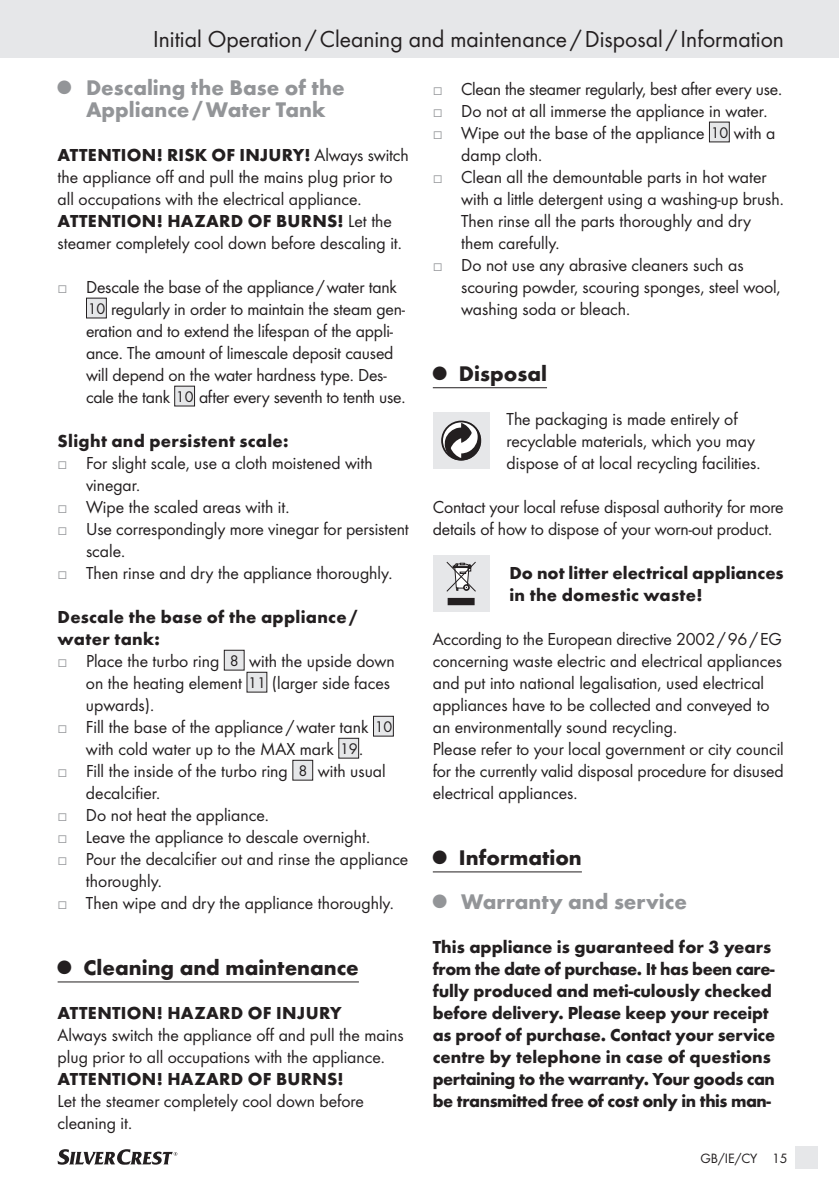
<style>
.page{position:relative;width:839px;height:1191px;background:#fff}
.page>*{position:absolute;margin:0;border:0;box-sizing:border-box;transform-origin:0 0}
.t1{font:24px "Futura Boo";color:#231f20}
.t2{font:700 22px/22px "Futura";color:#939598;text-align:center}
.t3{font:700 22px "Futura";color:#231f20}
.t4{font:18px/22px "Futura Boo";color:#231f20}
.t5{font:700 18px/22px "Futura";color:#231f20}
.t6{font:700 18px/22px "Futura";letter-spacing:.02em;color:#231f20}
.t7{font:14px "Futura Boo";color:#231f20}
.s1{font-family:"Futura Boo";font-weight:400}
.s2{font-family:"European Pi Three";color:#939598}
.s3{font-size:16px}
.s4{color:#231f20}
</style>
<div class="page">
<hr style="left:0;top:0;width:1px;height:58px;background:#e6e7e9">
<div style="left:1px;top:0;width:837px;height:58px;background:#e6e7e9"></div>
<div style="left:795px;top:1146px;width:22px;height:23px;background:#e6e7e9"></div>
<svg style="left:58px;top:1149px;width:119px;height:16px"></svg>
<hr style="left:58px;top:981px;width:301px;height:1px;background:#231f20">
<div style="left:86px;top:298px;width:20px;height:20px;background:#e6e7e9"></div>
<div style="left:86px;top:298px;width:21px;height:20px;border:1px solid #231f20"></div>
<div style="left:175px;top:386px;width:19px;height:20px;background:#e6e7e9"></div>
<div style="left:174px;top:386px;width:21px;height:20px;border:1px solid #231f20"></div>
<div style="left:224px;top:650px;width:20px;height:20px;background:#e6e7e9"></div>
<div style="left:224px;top:650px;width:20px;height:20px;border:1px solid #231f20"></div>
<div style="left:247px;top:672px;width:20px;height:20px;background:#e6e7e9"></div>
<div style="left:373px;top:716px;width:20px;height:20px;background:#e6e7e9"></div>
<div style="left:373px;top:716px;width:20px;height:20px;border:1px solid #231f20"></div>
<div style="left:338px;top:738px;width:20px;height:20px;background:#e6e7e9"></div>
<div style="left:338px;top:738px;width:21px;height:20px;border:1px solid #231f20"></div>
<div style="left:293px;top:760px;width:19px;height:20px;background:#e6e7e9"></div>
<div style="left:292px;top:760px;width:21px;height:20px;border:1px solid #231f20"></div>
<hr style="left:432px;top:387px;width:115px;height:1px;background:#231f20">
<hr style="left:432px;top:871px;width:149px;height:1px;background:#231f20">
<div style="left:709px;top:122px;width:20px;height:20px;background:#e6e7e9"></div>
<div style="left:432px;top:412px;width:57px;height:57px;background:#e6e7e9"></div>
<div style="left:441px;top:421px;width:40px;height:40px;border:2px solid #231f20;border-radius:50%"></div>
<svg style="left:443px;top:422px;width:38px;height:39px"></svg>
<div style="left:432px;top:555px;width:57px;height:57px;background:#e6e7e9"></div>
<div style="left:448px;top:598px;width:26px;height:7px;background:#231f20"></div>
<svg style="left:446px;top:561px;width:30px;height:31px"></svg>
<h1 class="t1" style="left:153px;top:25px;width:632px">Initial Operation /Cleaning and maintenance /Disposal / Information</h1>
<p class="t2" style="left:58px;top:76px;width:288px"><sup>Q</sup> Descaling the Base of the<br>Appliance/Water Tank</p>
<p class="t5" style="left:58px;top:144px;width:352px">ATTENTION! RISK OF INJURY! <span class="s1">Always switch</span></p>
<p class="t4" style="left:58px;top:166px;width:336px">the appliance off and pull the mains plug prior to all occupations with the electrical appliance.</p>
<p class="t6" style="left:58px;top:210px;width:336px">ATTENTION! HAZARD OF BURN S! <span class="s1">Let the</span></p>
<p class="t4" style="left:58px;top:232px;width:345px">steamer completely cool down before descaling it.</p>
<p class="t4" style="left:86px;top:276px;width:321px;text-indent:-28px"><span class="s2">j</span> Descale the base of the appliance/water tank <span class="s3">10</span> regularly in order to maintain the steam gen&shy;eration and to extend the lifespan of the appli&shy;ance. The amount of limescale deposit caused will depend on the water hardness type. Des&shy;cale the tank <span class="s3">10</span> after every seventh to tenth use.</p>
<p class="t6" style="left:58px;top:430px;width:232px">Slight and persistent scale:</p>
<p class="t4" style="left:58px;top:452px;width:316px"><span class="s2">j</span> For slight scale, use a cloth moistened with</p>
<p class="t4" style="left:86px;top:474px;width:56px">vinegar.</p>
<p class="t4" style="left:58px;top:496px;width:233px"><span class="s2">j</span> Wipe the scaled areas with it.</p>
<p class="t4" style="left:58px;top:518px;width:352px"><span class="s2">j</span> Use correspondingly more vinegar for persistent</p>
<p class="t4" style="left:86px;top:540px;width:41px">scale.</p>
<p class="t4" style="left:58px;top:562px;width:336px"><span class="s2">j</span> Then rinse and dry the appliance thoroughly.</p>
<p class="t6" style="left:58px;top:606px;width:301px">Descale the base of the appliance/ water tank:</p>
<p class="t4" style="left:58px;top:650px;width:338px"><span class="s2">j</span> Place the turbo ring <span class="s3">8</span> with the upside down</p>
<p class="t4" style="left:86px;top:672px;width:305px">on the heating element <span class="s3">11</span> (larger side faces</p>
<p class="t4" style="left:86px;top:694px;width:70px">upwards).</p>
<p class="t4" style="left:58px;top:716px;width:336px"><span class="s2">j</span> Fill the base of the appliance /water tank <span class="s3">10</span></p>
<p class="t4" style="left:86px;top:738px;width:278px">with cold water up to the MAX mark <span class="s3">19</span>.</p>
<p class="t4" style="left:58px;top:760px;width:329px"><span class="s2">j</span> Fill the inside of the turbo ring <span class="s3">8</span> with usual</p>
<p class="t4" style="left:86px;top:782px;width:76px">decalcifier.</p>
<p class="t4" style="left:58px;top:804px;width:213px"><span class="s2">j</span> Do not heat the appliance.</p>
<p class="t4" style="left:58px;top:826px;width:314px"><span class="s2">j</span> Leave the appliance to descale overnight.</p>
<p class="t4" style="left:58px;top:848px;width:352px"><span class="s2">j</span> Pour the decalcifier out and rinse the appliance</p>
<p class="t4" style="left:86px;top:870px;width:77px">thoroughly.</p>
<p class="t4" style="left:58px;top:892px;width:337px"><span class="s2">j</span> Then wipe and dry the appliance thoroughly.</p>
<p class="t4" style="left:432px;top:78px;width:350px"><span class="s2">j</span> Clean the steamer regularly, best after every use.</p>
<p class="t4" style="left:432px;top:100px;width:336px"><span class="s2">j</span> Do not at all immerse the appliance in water.</p>
<p class="t4" style="left:432px;top:122px;width:344px"><span class="s2">j</span> Wipe out the base of the appliance <span class="s3">10</span> with a</p>
<p class="t4" style="left:461px;top:144px;width:82px">damp cloth.</p>
<p class="t4" style="left:432px;top:166px;width:335px"><span class="s2">j</span> Clean all the demountable parts in hot water</p>
<p class="t4" style="left:461px;top:188px;width:324px">with a little detergent using a washing-up brush.</p>
<p class="t4" style="left:461px;top:210px;width:291px">Then rinse all the parts thoroughly and dry</p>
<p class="t4" style="left:461px;top:232px;width:100px">them carefully.</p>
<p class="t4" style="left:432px;top:254px;width:312px"><span class="s2">j</span> Do not use any abrasive cleaners such as</p>
<p class="t4" style="left:461px;top:276px;width:321px">scouring powder, scouring sponges, steel wool,</p>
<p class="t4" style="left:461px;top:298px;width:170px">washing soda or bleach.</p>
<p class="t3" style="left:432px;top:360px;width:116px"><sup>Q</sup> Disposal</p>
<p class="t4" style="left:506px;top:408px;width:255px">The packaging is made entirely of recyclable materials, which you may dispose of at local recycling facilities.</p>
<p class="t4" style="left:432px;top:496px;width:352px">Contact your local refuse disposal authority for more details of how to dispose of your worn-out product.</p>
<p class="t5" style="left:509px;top:562px;width:275px">Do not litter electrical appliances in the domestic waste!</p>
<p class="t4" style="left:432px;top:628px;width:352px">According to the European directive 2002/96/EG concerning waste electric and electrical appliances and put into national legalisation, used electrical appliances have to be collected and conveyed to an environmentally sound recycling.<br>Please refer to your local government or city council for the currently valid disposal procedure for disused electrical appliances.</p>
<p class="t2" style="left:432px;top:835px;width:255px;line-height:44px;text-align:left"><sup>Q</sup> <span class="s4">Information<br></span><sup>Q</sup> Warranty and service</p>
<p class="t5" style="left:432px;top:936px;width:344px">This appliance is guaranteed for 3 years from the date of purchase. It has been care&shy;fully produced and meti-culously checked before delivery. Please keep your receipt as proof of purchase. Contact your service centre by telephone in case of questions pertaining to the warranty. Your goods can be transmitted free of cost only in this man-</p>
<p class="t3" style="left:58px;top:954px;width:302px"><sup>Q</sup> Cleaning and maintenance</p>
<p class="t6" style="left:58px;top:1002px;width:285px">ATTENTION! HAZARD OF INJURY</p>
<p class="t4" style="left:58px;top:1024px;width:347px">Always switch the appliance off and pull the mains plug prior to all occupations with the appliance.</p>
<p class="t6" style="left:58px;top:1068px;width:287px">ATTENTION! HAZARD OF BURNS!</p>
<p class="t4" style="left:58px;top:1090px;width:308px">Let the steamer completely cool down before cleaning it.</p>
<p class="t7" style="left:700px;top:1150px;width:88px">GB/IE/CY 15</p>
</div>
